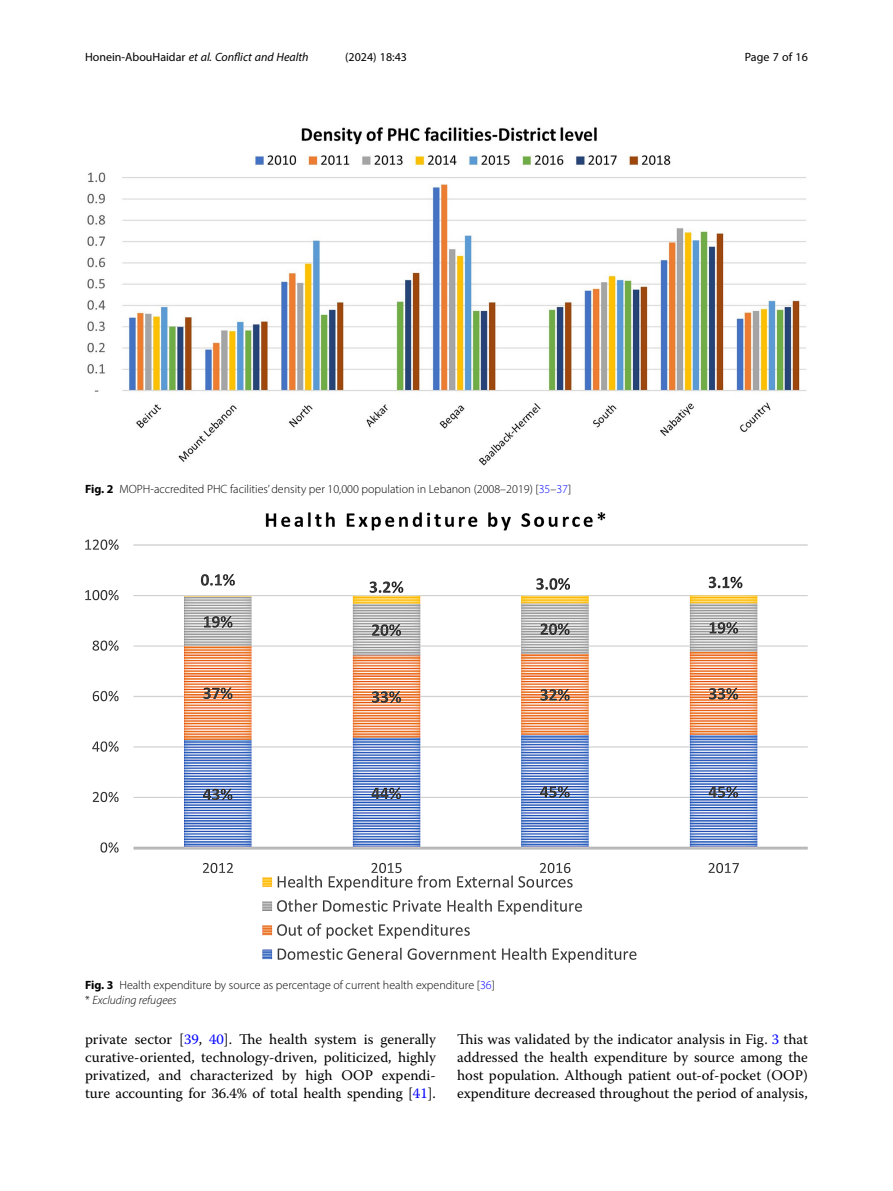
<style>
.page{position:relative;width:893px;height:1191px;background:#fff}
.page>*{position:absolute;margin:0;border:0;box-sizing:border-box;transform-origin:0 0}
.Body_Text{font:14.7px/18px "Warnock Pro";color:#000;text-align:justify}
.Figure_Caption{font:300 12px "Myriad Pro";color:#000}
.t1{font:italic 12px "Myriad Pro";color:#000}
.t2{font:12px "Myriad Pro";color:#000}
.Figure_Caption-2{font:italic 300 12px "Myriad Pro";color:#000}
.s1{font-style:normal}
.s2{font-weight:700}
.s3{color:#00f}
</style>
<div class="page">
<img style="left:85px;top:512px;width:723px;height:450px">
<img style="left:87px;top:127px;width:720px;height:339px">
<p class="t1" style="left:85px;top:50px;width:225px"><span class="s1">Honein-AbouHaidar</span> et al. Conflict and Health</p>
<p class="t2" style="left:345px;top:50px;width:63px">(2024) 18:43</p>
<p class="t2" style="left:745px;top:50px;width:65px">Page 7 of 16</p>
<p class="Figure_Caption" style="left:85px;top:482px;width:488px"><span class="s2">Fig. 2</span> MOPH-accredited PHC facilities’ density per 10,000 population in Lebanon (2008–2019) [<span class="s3">35</span>–<span class="s3">37</span>]</p>
<p class="Figure_Caption" style="left:85px;top:978px;width:411px"><span class="s2">Fig. 3</span> Health expenditure by source as percentage of current health expenditure [<span class="s3">36</span>]</p>
<p class="Figure_Caption-2" style="left:85px;top:993px;width:93px"><span class="s1">*</span> Excluding refugees</p>
<p class="Body_Text" style="left:85px;top:1030px;width:352px">private sector [<span class="s3">39</span>, <span class="s3">40</span>]. The health system is generally curative-oriented, technology-driven, politicized, highly privatized, and characterized by high OOP expendi&shy;ture accounting for 36.4% of total health spending [<span class="s3">41</span>].</p>
<p class="Body_Text" style="left:457px;top:1030px;width:352px">This was validated by the indicator analysis in Fig. <span class="s3">3</span> that addressed the health expenditure by source among the host population. Although patient out-of-pocket (OOP) expenditure decreased throughout the period of analysis,</p>
</div>
